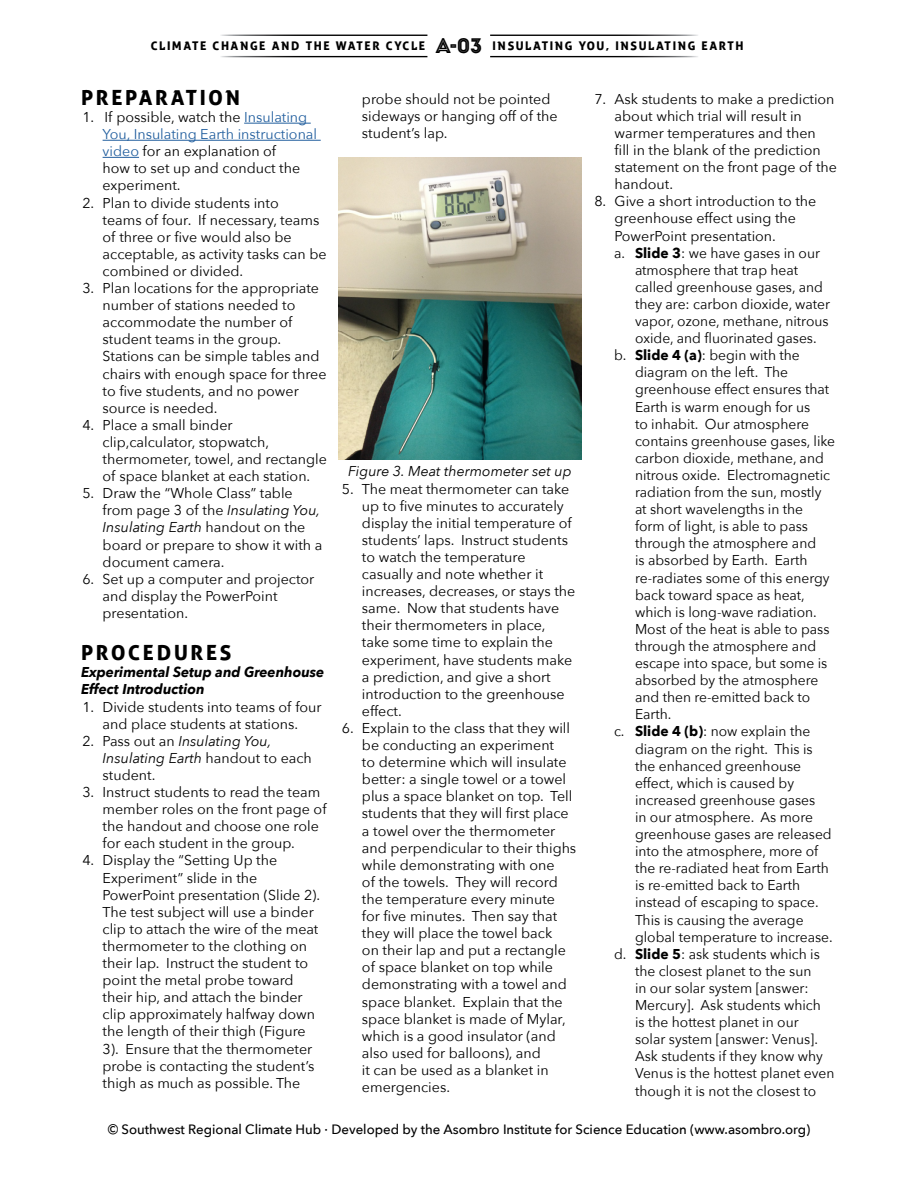
<style>
.page{position:relative;width:918px;height:1188px;background:#fff}
.page>*{position:absolute;margin:0;border:0;box-sizing:border-box;transform-origin:0 0}
.t1{font:700 21px "zwodrei";letter-spacing:.125em;color:#000}
.t2{font:14.25px/17.1px "Avenir Next";color:#000}
.t3{font:italic 700 14.25px/17.1px "Avenir Next";color:#000}
.t4{font:italic 14.25px "Avenir Next";color:#000}
.t5{font:500 13.5px "Avenir Next";color:#000}
.t6{font:700 12px "zwodrei";letter-spacing:.125em;color:#000}
.s1{font-family:"Intro Inline";font-weight:400;font-size:21px}
.s2{font-family:"Phosphate Inline";font-weight:400;font-size:21px}
.s3{color:#215e9e}
.s4{font-style:italic}
.s5{font-weight:700}
</style>
<div class="page">
<hr style="left:244px;top:123px;width:67px;height:1px;background:#215e9e">
<hr style="left:103px;top:140px;width:218px;height:1px;background:#215e9e">
<hr style="left:103px;top:157px;width:36px;height:1px;background:#215e9e">
<img style="left:338px;top:158px;width:244px;height:301px">
<p class="t6" style="left:151px;top:40px;width:594px">CLIMATE CHANGE AND THE WATER CYCLE <span class="s1">A</span><span class="s2">-</span><span class="s1">03</span> INSULATING YOU, INSULATING EARTH</p>
<h1 class="t1" style="left:81px;top:86px;width:161px">PREPARATION</h1>
<p class="t2" style="left:103px;top:108px;width:216px;text-indent:-20px">1. If possible, watch the <span class="s3">Insulating<br>You, Insulating Earth instructional video</span> for an explanation of<br>how to set up and conduct the experiment.</p>
<p class="t2" style="left:103px;top:193px;width:226px;text-indent:-20px">2. Plan to divide students into<br>teams of four. If necessary, teams of three or five would also be acceptable, as activity tasks can be combined or divided.</p>
<p class="t2" style="left:103px;top:279px;width:225px;text-indent:-20px">3. Plan locations for the appropriate number of stations needed to accommodate the number of student teams in the group.<br>Stations can be simple tables and chairs with enough space for three to five students, and no power source is needed.</p>
<p class="t2" style="left:103px;top:416px;width:226px;text-indent:-20px">4. Place a small binder clip,calculator, stopwatch, thermometer, towel, and rectangle of space blanket at each station.</p>
<p class="t2" style="left:103px;top:484px;width:221px;text-indent:-20px">5. Draw the “Whole Class” table from page 3 of the <span class="s4">Insulating You,<br>Insulating Earth</span> handout on the board or prepare to show it with a document camera.</p>
<p class="t2" style="left:103px;top:570px;width:213px;text-indent:-20px">6. Set up a computer and projector and display the PowerPoint presentation.</p>
<h1 class="t1" style="left:81px;top:642px;width:152px">PROCEDURES</h1>
<p class="t3" style="left:81px;top:664px;width:245px">Experimental Setup and Greenhouse<br>Effect Introduction</p>
<p class="t2" style="left:82px;top:697px;width:241px;text-align:center">1. Divide students into teams of four and place students at stations.</p>
<p class="t2" style="left:103px;top:732px;width:211px;text-indent:-20px">2. Pass out an <span class="s4">Insulating You,<br>Insulating Earth</span> handout to each student.</p>
<p class="t2" style="left:103px;top:783px;width:225px;text-indent:-20px">3. Instruct students to read the team member roles on the front page of the handout and choose one role for each student in the group.</p>
<p class="t2" style="left:103px;top:851px;width:219px;text-indent:-20px">4. Display the “Setting Up the<br>Experiment” slide in the<br>PowerPoint presentation (Slide 2).<br>The test subject will use a binder clip to attach the wire of the meat thermometer to the clothing on their lap. Instruct the student to point the metal probe toward their hip, and attach the binder clip approximately halfway down the length of their thigh (Figure<br>3). Ensure that the thermometer probe is contacting the student’s thigh as much as possible. The</p>
<p class="t2" style="left:362px;top:90px;width:197px">probe should not be pointed sideways or hanging off of the student’s lap.</p>
<p class="t4" style="left:348px;top:459px;width:225px">Figure 3. Meat thermometer set up</p>
<p class="t2" style="left:362px;top:479px;width:215px;text-indent:-20px">5. The meat thermometer can take up to five minutes to accurately display the initial temperature of students’ laps. Instruct students to watch the temperature casually and note whether it increases, decreases, or stays the same. Now that students have their thermometers in place, take some time to explain the experiment, have students make a prediction, and give a short introduction to the greenhouse effect.</p>
<p class="t2" style="left:362px;top:719px;width:216px;text-indent:-20px">6. Explain to the class that they will be conducting an experiment<br>to determine which will insulate better: a single towel or a towel plus a space blanket on top. Tell students that they will first place a towel over the thermometer and perpendicular to their thighs while demonstrating with one<br>of the towels. They will record the temperature every minute for five minutes. Then say that they will place the towel back<br>on their lap and put a rectangle of space blanket on top while demonstrating with a towel and space blanket. Explain that the space blanket is made of Mylar, which is a good insulator (and also used for balloons), and<br>it can be used as a blanket in emergencies.</p>
<p class="t2" style="left:615px;top:90px;width:224px;text-indent:-20px">7. Ask students to make a prediction about which trial will result in warmer temperatures and then<br>fill in the blank of the prediction statement on the front page of the handout.</p>
<p class="t2" style="left:594px;top:192px;width:223px">8. Give a short introduction to the</p>
<p class="t2" style="left:615px;top:209px;width:183px">greenhouse effect using the</p>
<p class="t2" style="left:615px;top:226px;width:163px">PowerPoint presentation.</p>
<p class="t2" style="left:614px;top:244px;width:208px">a. <span class="s5">Slide 3</span>: we have gases in our</p>
<p class="t2" style="left:635px;top:261px;width:165px">atmosphere that trap heat</p>
<p class="t2" style="left:635px;top:278px;width:189px">called greenhouse gases, and</p>
<p class="t2" style="left:635px;top:295px;width:197px">they are: carbon dioxide, water</p>
<p class="t2" style="left:635px;top:312px;width:195px">vapor, ozone, methane, nitrous</p>
<p class="t2" style="left:635px;top:329px;width:183px">oxide, and fluorinated gases.</p>
<p class="t2" style="left:614px;top:346px;width:187px">b. <span class="s5">Slide 4 (a)</span>: begin with the</p>
<p class="t2" style="left:635px;top:363px;width:155px">diagram on the left. The</p>
<p class="t2" style="left:635px;top:380px;width:196px">greenhouse effect ensures that</p>
<p class="t2" style="left:635px;top:397px;width:177px">Earth is warm enough for us</p>
<p class="t2" style="left:635px;top:415px;width:175px">to inhabit. Our atmosphere</p>
<p class="t2" style="left:635px;top:432px;width:202px">contains greenhouse gases, like</p>
<p class="t2" style="left:635px;top:449px;width:190px">carbon dioxide, methane, and</p>
<p class="t2" style="left:635px;top:466px;width:197px">nitrous oxide. Electromagnetic</p>
<p class="t2" style="left:635px;top:483px;width:188px">radiation from the sun, mostly</p>
<p class="t2" style="left:635px;top:500px;width:170px">at short wavelengths in the</p>
<p class="t2" style="left:635px;top:517px;width:175px">form of light, is able to pass</p>
<p class="t2" style="left:635px;top:534px;width:183px">through the atmosphere and</p>
<p class="t2" style="left:635px;top:551px;width:174px">is absorbed by Earth. Earth</p>
<p class="t2" style="left:635px;top:568px;width:196px">re-radiates some of this energy</p>
<p class="t2" style="left:635px;top:586px;width:171px">back toward space as heat,</p>
<p class="t2" style="left:635px;top:603px;width:183px">which is long-wave radiation.</p>
<p class="t2" style="left:635px;top:620px;width:196px">Most of the heat is able to pass</p>
<p class="t2" style="left:635px;top:637px;width:183px">through the atmosphere and</p>
<p class="t2" style="left:635px;top:654px;width:194px">escape into space, but some is</p>
<p class="t2" style="left:635px;top:671px;width:185px">absorbed by the atmosphere</p>
<p class="t2" style="left:635px;top:688px;width:177px">and then re-emitted back to</p>
<p class="t2" style="left:635px;top:705px;width:38px">Earth.</p>
<p class="t2" style="left:614px;top:722px;width:198px">c. <span class="s5">Slide 4 (b)</span>: now explain the</p>
<p class="t2" style="left:635px;top:739px;width:179px">diagram on the right. This is</p>
<p class="t2" style="left:635px;top:757px;width:168px">the enhanced greenhouse</p>
<p class="t2" style="left:635px;top:774px;width:161px">effect, which is caused by</p>
<p class="t2" style="left:635px;top:791px;width:182px">increased greenhouse gases</p>
<p class="t2" style="left:635px;top:808px;width:180px">in our atmosphere. As more</p>
<p class="t2" style="left:635px;top:825px;width:198px">greenhouse gases are released</p>
<p class="t2" style="left:635px;top:842px;width:185px">into the atmosphere, more of</p>
<p class="t2" style="left:635px;top:859px;width:195px">the re-radiated heat from Earth</p>
<p class="t2" style="left:635px;top:876px;width:167px">is re-emitted back to Earth</p>
<p class="t2" style="left:635px;top:893px;width:185px">instead of escaping to space.</p>
<p class="t2" style="left:635px;top:910px;width:170px">This is causing the average</p>
<p class="t2" style="left:635px;top:928px;width:199px">global temperature to increase.</p>
<p class="t2" style="left:614px;top:945px;width:207px">d. <span class="s5">Slide 5</span>: ask students which is</p>
<p class="t2" style="left:635px;top:962px;width:178px">the closest planet to the sun</p>
<p class="t2" style="left:635px;top:979px;width:175px">in our solar system [answer:</p>
<p class="t2" style="left:635px;top:996px;width:187px">Mercury]. Ask students which</p>
<p class="t2" style="left:635px;top:1013px;width:165px">is the hottest planet in our</p>
<p class="t2" style="left:635px;top:1030px;width:184px">solar system [answer: Venus].</p>
<p class="t2" style="left:635px;top:1047px;width:189px">Ask students if they know why</p>
<p class="t2" style="left:635px;top:1064px;width:201px">Venus is the hottest planet even</p>
<p class="t2" style="left:635px;top:1081px;width:183px">though it is not the closest to</p>
<p class="t5" style="left:108px;top:1118px;width:704px">© Southwest Regional Climate Hub · Developed by the Asombro Institute for Science Education (www.asombro.org)</p>
</div>
